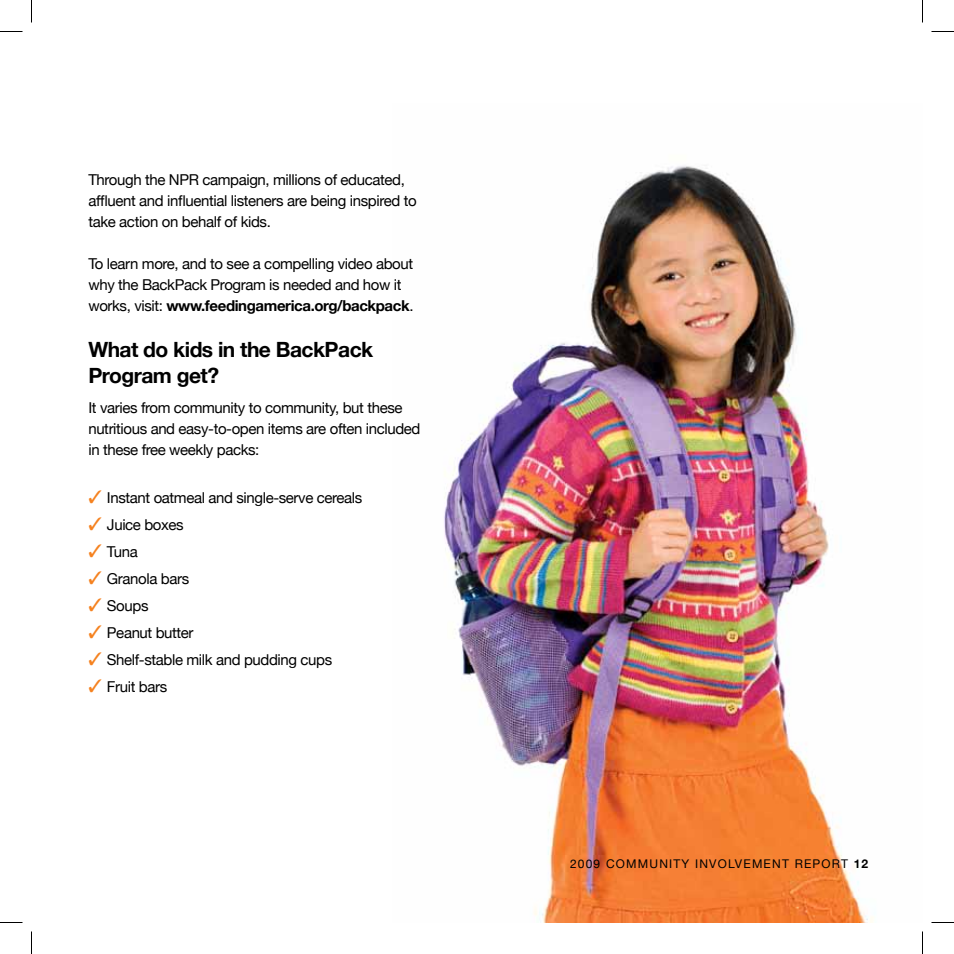
<style>
.page{position:relative;width:954px;height:954px;background:#fff}
.page>*{position:absolute;margin:0;border:0;box-sizing:border-box;transform-origin:0 0}
.t1{font:700 21px/25.2px "Helvetica Neue";letter-spacing:-.025em;color:#000}
.t2{font:15px/21px "Helvetica Neue";letter-spacing:-.025em;color:#000}
.t3{font:12px "Helvetica Neue";letter-spacing:.1em;color:#000}
.s1{font-weight:700}
.s2{color:#f58220}
</style>
<div class="page">
<img style="left:444px;top:166px;width:430px;height:756px">
<svg style="left:0;top:31px;width:22px;height:1px"></svg>
<svg style="left:932px;top:31px;width:22px;height:1px"></svg>
<svg style="left:0;top:922px;width:22px;height:1px"></svg>
<svg style="left:932px;top:922px;width:22px;height:1px"></svg>
<svg style="left:31px;top:0;width:1px;height:22px"></svg>
<svg style="left:31px;top:932px;width:1px;height:22px"></svg>
<svg style="left:922px;top:0;width:1px;height:22px"></svg>
<svg style="left:922px;top:932px;width:1px;height:22px"></svg>
<p class="t2" style="left:88px;top:169px;width:330px">Through the NPR campaign, millions of educated, affluent and influential listeners are being inspired to take action on behalf of kids.</p>
<p class="t2" style="left:88px;top:253px;width:327px">To learn more, and to see a compelling video about why the BackPack Program is needed and how it works, visit: <span class="s1">www.feedingamerica.org/backpack</span>.</p>
<h1 class="t1" style="left:88px;top:337px;width:286px">What do kids in the BackPack<br>Program get?</h1>
<p class="t2" style="left:88px;top:397px;width:334px">It varies from community to community, but these nutritious and easy-to-open items are often included in these free weekly packs:</p>
<p class="t2" style="left:88px;top:487px;width:276px"><span class="s2">✓</span> I nstant oatmeal and single-serve cereals</p>
<p class="t2" style="left:88px;top:514px;width:97px"><span class="s2">✓</span> Juice boxes</p>
<p class="t2" style="left:88px;top:541px;width:51px"><span class="s2">✓</span> Tuna</p>
<p class="t2" style="left:88px;top:568px;width:102px"><span class="s2">✓</span> Granola bars</p>
<p class="t2" style="left:88px;top:595px;width:62px"><span class="s2">✓</span> Soups</p>
<p class="t2" style="left:88px;top:622px;width:107px"><span class="s2">✓</span> Peanut butter</p>
<p class="t2" style="left:88px;top:649px;width:245px"><span class="s2">✓</span> Shelf-stable milk and pudding cups</p>
<p class="t2" style="left:88px;top:676px;width:80px"><span class="s2">✓</span> Fruit bars</p>
<p class="t3" style="left:570px;top:856px;width:184px">2009 Comm un ity Involvement</p>
<p class="t3" style="left:795px;top:856px;width:75px">report <span class="s1">12</span></p>
</div>
